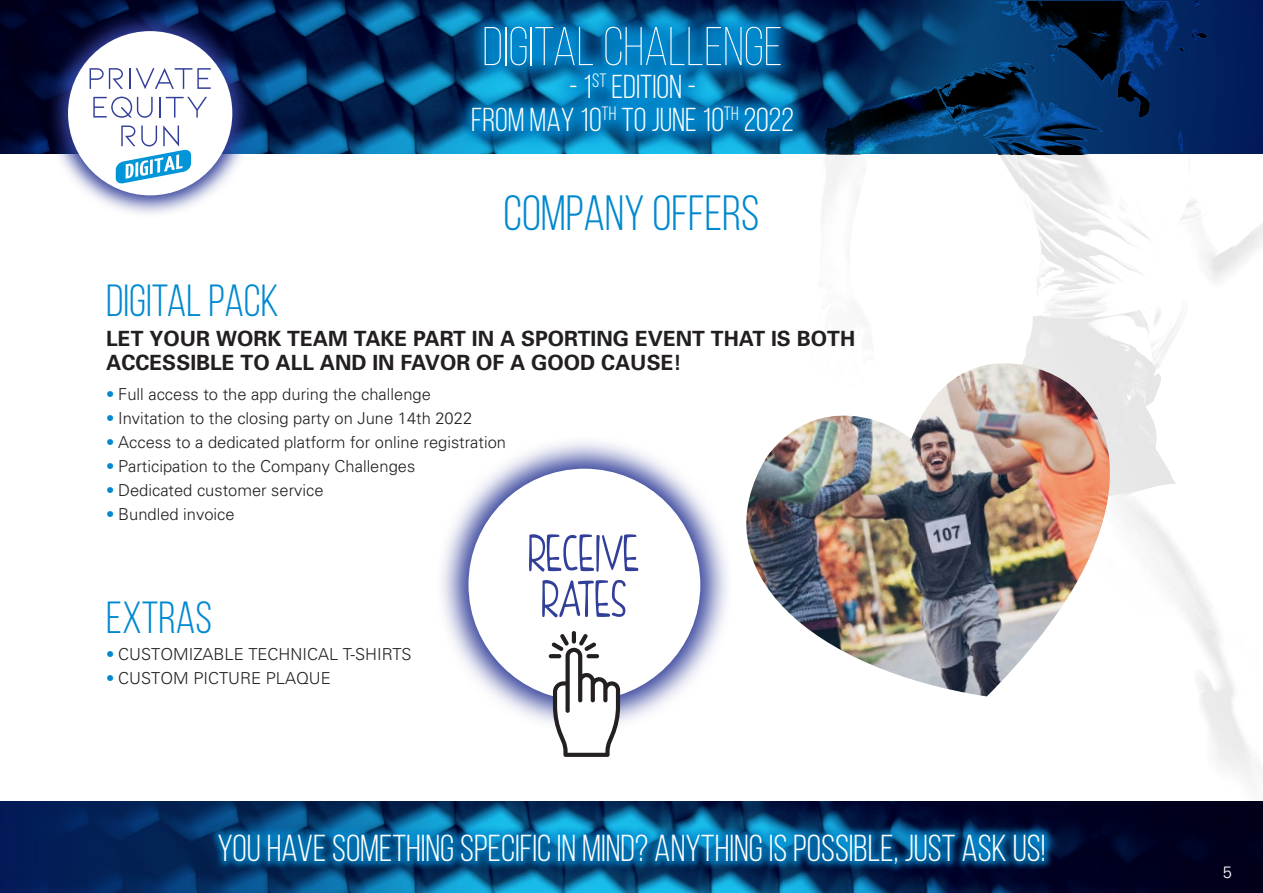
<style>
.page{position:relative;width:1263px;height:893px;background:#fff}
.page>*{position:absolute;margin:0;border:0;box-sizing:border-box;transform-origin:0 0}
.t1{font:300 54.45px "Bebas Neue";color:#fff}
.t2{font:54.45px "FIS Hfingers";color:#323f99}
.t3{font:49.5px "Bebas Neue";color:#0089cf}
.t4{font:45px "Bebas Neue";color:#0089cf}
.t5{font:37.5px "Bebas Neue";color:#fff}
.t6{font:33.15px/33px "Bebas Neue";color:#fff;text-align:center}
.t7{font:700 21px/24px "Univers";color:#231f20}
.t8{font:300 16.5px "Univers";color:#231f20}
.t9{font:300 16.5px "Univers";color:#fff}
.s1{color:#0089cf}
</style>
<div class="page">
<img style="left:505px;top:153px;width:758px;height:637px">
<svg style="left:0;top:0;width:1263px;height:153px;background:#042c5a"></svg>
<svg style="left:45px;top:8px;width:210px;height:206px"></svg>
<div style="left:68px;top:31px;width:164px;height:164px;background:#fff;border-radius:50%"></div>
<svg style="left:90px;top:68px;width:33px;height:21px"></svg>
<hr style="left:129px;top:68px;width:2px;height:21px;background:#323f99">
<svg style="left:136px;top:68px;width:75px;height:21px"></svg>
<svg style="left:93px;top:97px;width:60px;height:21px"></svg>
<hr style="left:159px;top:97px;width:2px;height:21px;background:#323f99">
<svg style="left:166px;top:97px;width:41px;height:21px"></svg>
<svg style="left:116px;top:125px;width:75px;height:59px"></svg>
<svg style="left:452px;top:7px;width:360px;height:144px;background:#0473ae"></svg>
<img style="left:696px;top:363px;width:447px;height:333px">
<svg style="left:0;top:801px;width:1263px;height:92px;background:#042955"></svg>
<div style="left:209px;top:825px;width:844px;height:49px;background:#0089cf;opacity:.75"></div>
<svg style="left:442px;top:436px;width:291px;height:297px"></svg>
<div style="left:468px;top:469px;width:232px;height:231px;background:#fff;border-radius:50%"></div>
<svg style="left:552px;top:634px;width:68px;height:123px"></svg>
<h1 class="t1" style="left:482px;top:17px;width:302px">DIGITAL CHALLENGE</h1>
<h3 class="t6" style="left:471px;top:70px;width:324px">- 1<sup>ST</sup> EDITION -<br>FROM MAY 10<sup>TH</sup> TO JUNE 10<sup>TH</sup> 2022</h3>
<p class="t3" style="left:503px;top:187px;width:257px">COMPANY OFFERS</p>
<p class="t4" style="left:106px;top:276px;width:174px">DIGITAL PACK</p>
<p class="t7" style="left:106px;top:326px;width:750px">LET YOUR WORK TEAM TAKE PART IN A SPORTING EVENT THAT IS BOTH<br>ACCESSIBLE TO ALL AND IN FAVOR OF A GOOD CAUSE!</p>
<p class="t8" style="left:106px;top:384px;width:326px"><span class="s1">•</span> Full access to the app during the challenge</p>
<p class="t8" style="left:106px;top:408px;width:367px"><span class="s1">•</span> Invitation to the closing party on June 14th 2022</p>
<p class="t8" style="left:106px;top:432px;width:401px"><span class="s1">•</span> Access to a dedicated platform for online registration</p>
<p class="t8" style="left:106px;top:456px;width:310px"><span class="s1">•</span> Participation to the Company Challenges</p>
<p class="t8" style="left:106px;top:480px;width:219px"><span class="s1">•</span> Dedicated customer service</p>
<p class="t8" style="left:106px;top:504px;width:130px"><span class="s1">•</span> Bundled invoice</p>
<p class="t4" style="left:106px;top:593px;width:107px">EXTRAS</p>
<p class="t8" style="left:106px;top:644px;width:307px"><span class="s1">•</span> CUSTOMIZABLE TECHNICAL T-SHIRTS</p>
<p class="t8" style="left:106px;top:668px;width:226px"><span class="s1">•</span> CUSTOM PICTURE PLAQUE</p>
<p class="t2" style="left:529px;top:523px;width:113px">RECEIVE</p>
<p class="t2" style="left:542px;top:569px;width:87px">RATES</p>
<p class="t5" style="left:218px;top:828px;width:829px">YOU HAVE SOMETHING SPECIFIC IN MIND? ANYTHING IS POSSIBLE, JUST ASK US!</p>
<p class="t9" style="left:1223px;top:862px;width:11px">5</p>
</div>
